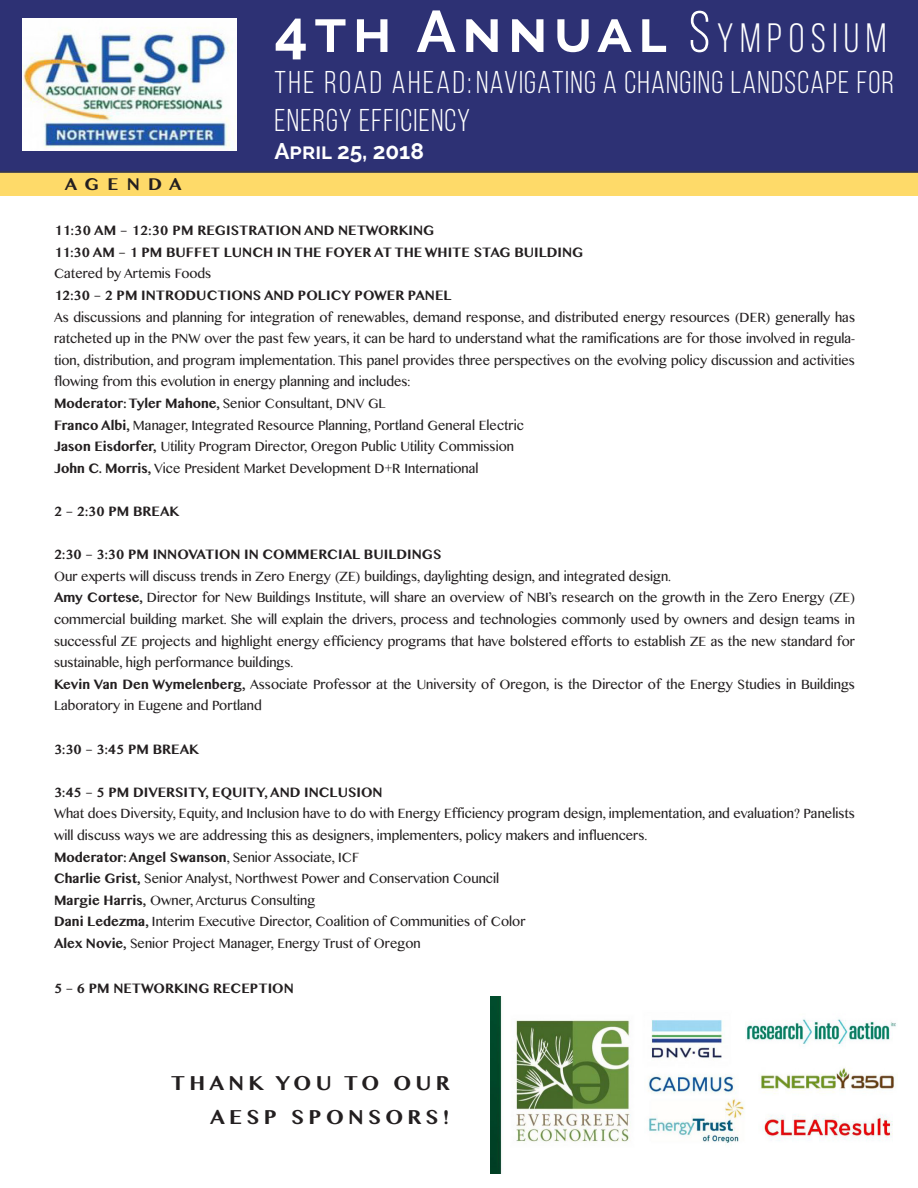
<style>
.page{position:relative;width:918px;height:1188px;background:#fff}
.page>*{position:absolute;margin:0;border:0;box-sizing:border-box;transform-origin:0 0}
.t1{font:700 58.5px "Raleway";letter-spacing:.11em;color:#fff}
.t2{font:31.5px "Bebas Neue";letter-spacing:.04em;color:#fff}
.t3{font:700 28.5px "Sinhala MN";letter-spacing:.15em;color:#231f20}
.t4{font:700 24px "Sinhala MN";letter-spacing:.34em;color:#231f20}
.t5{font:700 22.5px "Raleway";color:#fff}
.t6{font:19.2px/21.6px "Sinhala MN";color:#231f20;text-align:justify;scale:.95 1}
.t7{font:700 19.2px "Sinhala MN";color:#231f20;scale:.95 1}
.s1{font-family:"Bebas Neue";font-weight:400}
.s2{font-family:"Bebas Neue";font-weight:400;font-size:40.95px}
.s3{font-weight:400}
.s4{font-weight:700}
</style>
<div class="page">
<div style="left:0;top:0;width:918px;height:173px;background:#2d3174"></div>
<div style="left:0;top:173px;width:918px;height:23px;background:#feda69"></div>
<img style="left:490px;top:997px;width:407px;height:176px">
<img style="left:22px;top:18px;width:214px;height:132px">
<p class="t1" style="left:274px;top:-2px;width:613px">4th Annual <span class="s1">S</span><span class="s2">YMPOSIUM</span></p>
<p class="t2" style="left:274px;top:65px;width:621px">THE ROAD AHEAD: NAVIGATING A CHANGING LANDSCAPE FOR</p>
<p class="t2" style="left:274px;top:103px;width:196px">ENERGY EFFICIENCY</p>
<p class="t5" style="left:274px;top:139px;width:151px">April 25, 2018</p>
<p class="t4" style="left:65px;top:173px;width:118px">AGENDA</p>
<p class="t7" style="left:54px;top:222px;width:402px">11:30 AM – 12:30 PM REGISTRATION AND NETWORKING</p>
<p class="t7" style="left:54px;top:243px;width:559px">11:30 AM – 1 PM BUFFET LUNCH IN THE FOYER AT THE WHITE STAG BUILDING</p>
<p class="t6" style="left:54px;top:263px;width:167px">Catered by Artemis Foods</p>
<p class="t7" style="left:54px;top:287px;width:420px">12:30 – 2 PM INTRODUCTIONS AND POLICY POWER PANEL</p>
<p class="t6" style="left:54px;top:306px;width:845px">As discussions and planning for integration of renewables, demand response, and distributed energy resources (DER) generally has ratcheted up in the PNW over the past few years, it can be hard to understand what the ramifications are for those involved in regula&shy;tion, distribution, and program implementation. This panel provides three perspectives on the evolving policy discussion and activities flowing from this evolution in energy planning and includes:</p>
<p class="t7" style="left:54px;top:395px;width:351px">Moderator: Tyler Mahone, <span class="s3">Senior Consultant, DNV GL</span></p>
<p class="t6" style="left:54px;top:414px;width:496px"><span class="s4">Franco Albi,</span> Manager, Integrated Resource Planning, Portland General Electric</p>
<p class="t6" style="left:54px;top:436px;width:486px"><span class="s4">Jason Eisdorfer,</span> Utility Program Director, Oregon Public Utility Commission</p>
<p class="t6" style="left:54px;top:457px;width:448px"><span class="s4">John C. Morris,</span> Vice President Market Development D+R International</p>
<p class="t7" style="left:54px;top:503px;width:133px">2 – 2:30 PM BREAK</p>
<p class="t7" style="left:54px;top:546px;width:409px">2:30 – 3:30 PM INNOVATION IN COMMERCIAL BUILDINGS</p>
<p class="t6" style="left:54px;top:565px;width:651px">Our experts will discuss trends in Zero Energy (ZE) buildings, daylighting design, and integrated design.</p>
<p class="t6" style="left:54px;top:587px;width:845px"><span class="s4">Amy Cortese,</span> Director for New Buildings Institute, will share an overview of NBI’s research on the growth in the Zero Energy (ZE) commercial building market. She will explain the drivers, process and technologies commonly used by owners and design teams in successful ZE projects and highlight energy efficiency programs that have bolstered efforts to establish ZE as the new standard for sustainable, high performance buildings.</p>
<p class="t6" style="left:54px;top:673px;width:845px"><span class="s4">Kevin Van Den Wymelenberg,</span> Associate Professor at the University of Oregon, is the Director of the Energy Studies in Buildings<br>Laboratory in Eugene and Portland</p>
<p class="t7" style="left:54px;top:740px;width:154px">3:30 – 3:45 PM BREAK</p>
<p class="t7" style="left:54px;top:783px;width:347px">3:45 – 5 PM DIVERSITY, EQUITY, AND INCLUSION</p>
<p class="t6" style="left:54px;top:803px;width:845px">What does Diversity, Equity, and Inclusion have to do with Energy Efficiency program design, implementation, and evaluation? Panelists will discuss ways we are addressing this as designers, implementers, policy makers and influencers.</p>
<p class="t7" style="left:54px;top:848px;width:322px">Moderator: Angel Swanson<span class="s3">, Senior Associate, ICF</span></p>
<p class="t6" style="left:54px;top:868px;width:470px"><span class="s4">Charlie Grist,</span> Senior Analyst, Northwest Power and Conservation Council</p>
<p class="t6" style="left:54px;top:889px;width:277px"><span class="s4">Margie Harris,</span> Owner, Arcturus Consulting</p>
<p class="t6" style="left:54px;top:911px;width:498px"><span class="s4">Dani Ledezma,</span> Interim Executive Director, Coalition of Communities of Color</p>
<p class="t6" style="left:54px;top:933px;width:387px"><span class="s4">Alex Novie,</span> Senior Project Manager, Energy Trust of Oregon</p>
<p class="t7" style="left:54px;top:980px;width:254px">5 – 6 PM NETWORKING RECEPTION</p>
<p class="t3" style="left:171px;top:1070px;width:280px">THANK YOU TO OUR</p>
<p class="t3" style="left:210px;top:1104px;width:241px">AESP SPONSORS!</p>
</div>
